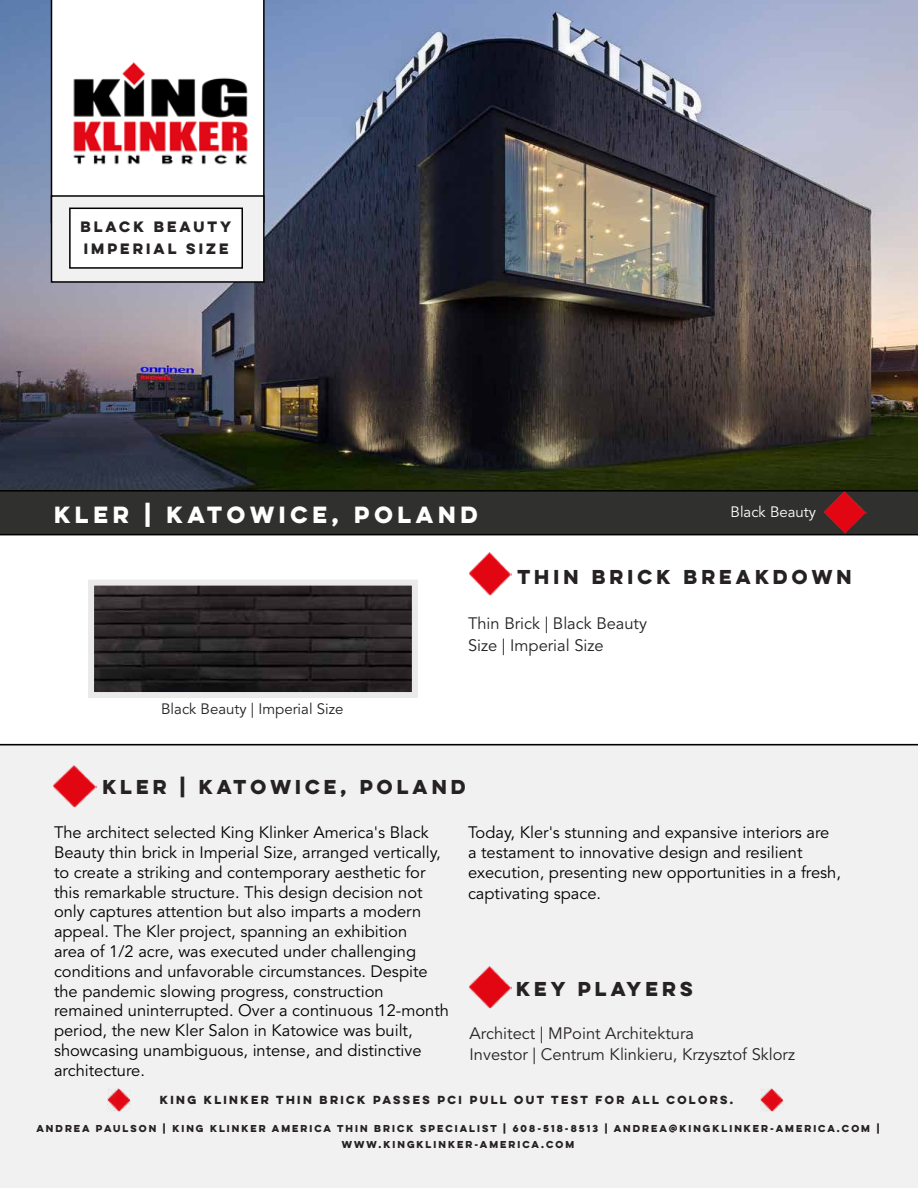
<style>
.page{position:relative;width:918px;height:1188px;background:#fff}
.page>*{position:absolute;margin:0;border:0;box-sizing:border-box;transform-origin:0 0}
.t1{font:700 21px "Lulo Clean W01 One";color:#fff}
.t2{font:700 18px "Lulo Clean W01 One";color:#262223}
.t3{font:16.5px/19.8px "Avenir LT Std";color:#000}
.t4{font:16.5px/21.6px "Avenir LT Std";color:#262223}
.t5{font:15px "Avenir LT Std";color:#262223}
.t6{font:15px "Avenir LT Std";color:#fff}
.t7{font:700 13.5px/21.6px "Lulo Clean W01 One";color:#262223}
.t8{font:700 10.5px "Lulo Clean W01 One";color:#262222}
.t9{font:700 9px/16.5px "Lulo Clean W01 One";color:#262221;text-align:center}
</style>
<div class="page">
<div style="left:0;top:744px;width:918px;height:444px;background:#f1f1f1"></div>
<img style="left:0;top:0;width:918px;height:490px">
<svg style="left:51px;top:0;width:214px;height:195px"></svg>
<img style="left:53px;top:764px;width:43px;height:44px">
<div style="left:52px;top:196px;width:212px;height:86px;background:#f1f1f1"></div>
<div style="left:51px;top:195px;width:214px;height:88px;border:2px solid #000"></div>
<div style="left:70px;top:208px;width:172px;height:60px;background:#fff"></div>
<div style="left:69px;top:208px;width:174px;height:61px;border:2px solid #000"></div>
<div style="left:0;top:490px;width:918px;height:45px;background:#30302f"></div>
<img style="left:823px;top:491px;width:44px;height:43px">
<img style="left:469px;top:552px;width:42px;height:43px">
<img style="left:95px;top:587px;width:316px;height:104px">
<div style="left:88px;top:580px;width:330px;height:118px;border:6px solid #eaeaea"></div>
<img style="left:108px;top:1089px;width:23px;height:23px">
<img style="left:760px;top:1089px;width:23px;height:23px">
<img style="left:468px;top:965px;width:44px;height:43px">
<p class="t7" style="left:80px;top:216px;width:155px">BLACK BEAUTY<br>IMPERIAL SIZE</p>
<p class="t1" style="left:54px;top:499px;width:430px">KLER | KATOWICE, POLAND</p>
<p class="t6" style="left:731px;top:503px;width:87px">Black Beauty</p>
<p class="t2" style="left:517px;top:564px;width:340px">THIN BRICK BREAKDOWN</p>
<p class="t5" style="left:161px;top:700px;width:184px">Black Beauty | Imperial Size</p>
<p class="t4" style="left:468px;top:613px;width:181px">Thin Brick | Black Beauty<br>Size | Imperial Size</p>
<p class="t2" style="left:102px;top:774px;width:369px">KLER | KATOWICE, POLAND</p>
<p class="t3" style="left:54px;top:823px;width:397px">The architect selected King Klinker America's Black Beauty thin brick in Imperial Size, arranged vertically, to create a striking and contemporary aesthetic for this remarkable structure. This design decision not only captures attention but also imparts a modern appeal. The Kler project, spanning an exhibition<br>area of 1/2 acre, was executed under challenging conditions and unfavorable circumstances. Despite the pandemic slowing progress, construction remained uninterrupted. Over a continuous 12-month period, the new Kler Salon in Katowice was built, showcasing unambiguous, intense, and distinctive architecture.</p>
<p class="t3" style="left:468px;top:823px;width:375px">Today, Kler's stunning and expansive interiors are a testament to innovative design and resilient execution, presenting new opportunities in a fresh,</p>
<p class="t3" style="left:468px;top:884px;width:135px">captivating space.</p>
<p class="t2" style="left:516px;top:976px;width:182px">KEY PLAYERS</p>
<p class="t4" style="left:470px;top:1023px;width:327px">Architect | MPoint Architektura<br>Investor | Centrum Klinkieru, Krzysztof Sklorz</p>
<p class="t8" style="left:160px;top:1092px;width:577px">KING KLINKER THIN BRICK PASSES PCI PULL OUT TEST FOR ALL COLORS.</p>
<p class="t9" style="left:36px;top:1120px;width:847px">ANDREA PAULSON | KING KLINKER AMERICA THIN BRICK SPECIALIST | 608-518-8513 | ANDREA@KINGKLINKER-AMERICA.COM |<br>WWW.KINGKLINKER-AMERICA.COM</p>
</div>
